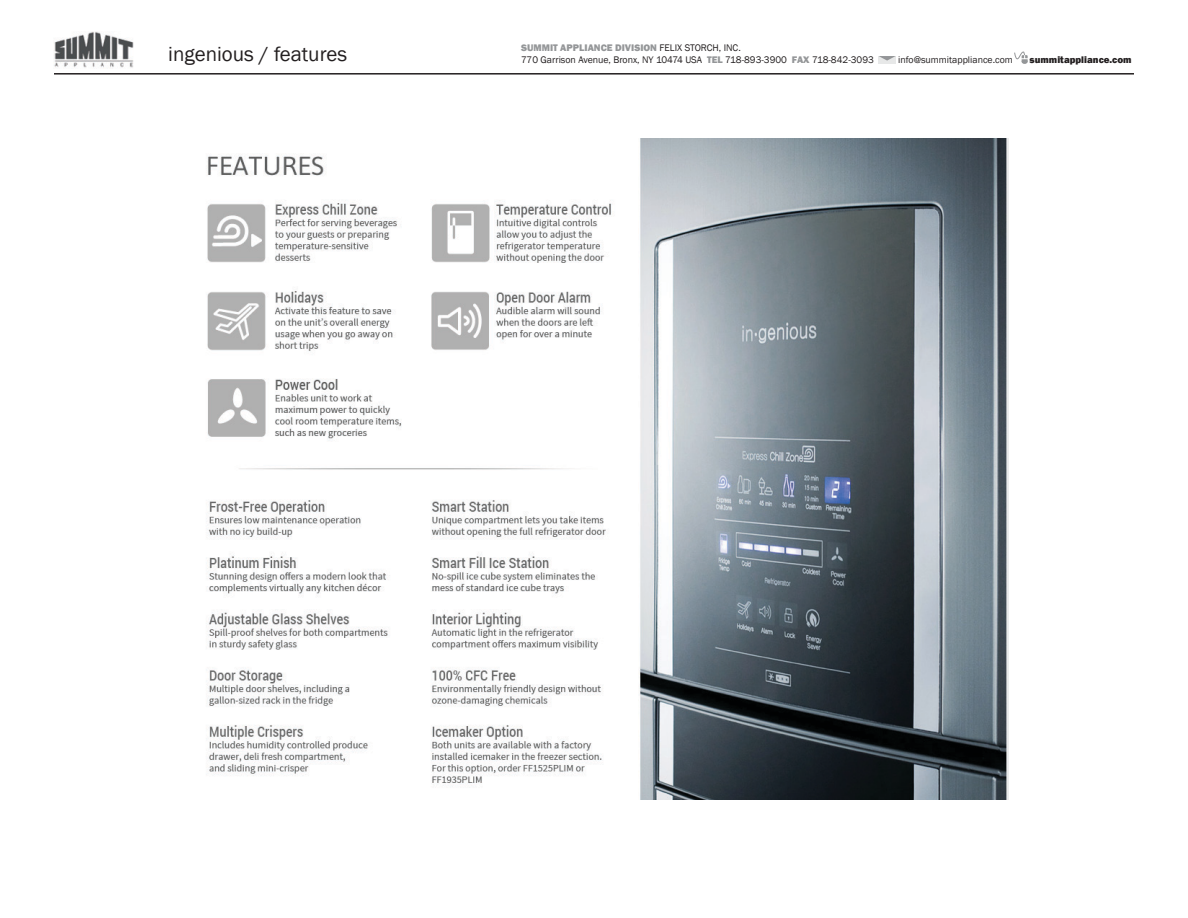
<style>
.page{position:relative;width:1188px;height:918px;background:#fff}
.page>*{position:absolute;margin:0;border:0;box-sizing:border-box;transform-origin:0 0}
.t1{font:21px "Franklin Gothic";color:#231f20}
.t2{font:9.9px "Franklin Gothic";color:#231f20}
.t3{font:800 9.9px "Franklin Gothic";color:#949698}
.t4{font:800 9.9px "Franklin Gothic";color:#231f20}
.s1{font-weight:400;color:#231f20}
.s2{font-weight:800;color:#949698}
</style>
<div class="page">
<hr style="left:54px;top:73px;width:1080px;height:2px;background:#231f20">
<img style="left:54px;top:32px;width:80px;height:36px">
<img style="left:207px;top:139px;width:801px;height:660px">
<svg style="left:1014px;top:51px;width:14px;height:13px"></svg>
<div style="left:879px;top:56px;width:17px;height:7px;background:#e7e8e8"></div>
<svg style="left:879px;top:56px;width:17px;height:5px"></svg>
<p class="t1" style="left:168px;top:41px;width:181px">ingenious / features</p>
<p class="t3" style="left:521px;top:41px;width:221px">SUMMIT APPLIANCE DIVISION <span class="s1">FELIX STORCH, INC.</span></p>
<p class="t2" style="left:521px;top:53px;width:354px">770 Garrison Avenue, Bronx, NY 10474 USA <span class="s2">TEL</span> 718-893-3900 <span class="s2">FAX</span> 718-842-3093</p>
<p class="t2" style="left:898px;top:53px;width:116px">info@summitappliance.com</p>
<p class="t4" style="left:1030px;top:53px;width:104px">summitappliance.com</p>
</div>
